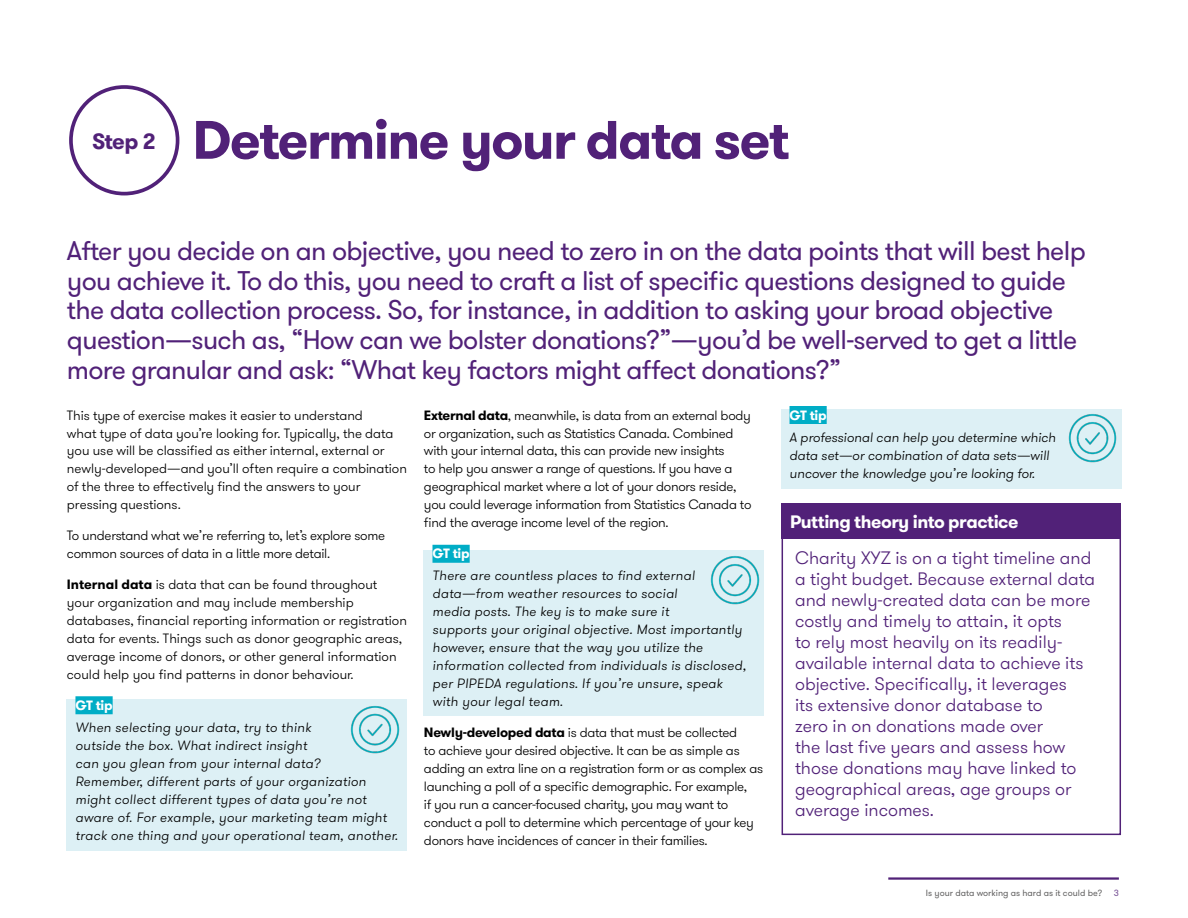
<style>
.page{position:relative;width:1188px;height:918px;background:#fff}
.page>*{position:absolute;margin:0;border:0;box-sizing:border-box;transform-origin:0 0}
.t1{font:700 54px "GT Walsheim Pro";letter-spacing:-.03em;color:#512178}
.t2{font:27px/30px "GT Walsheim Pro";letter-spacing:-.025em;color:#512178}
.t3{font:700 22.05px "GT Walsheim Pro";color:#512178}
.t4{font:300 18px/21px "GT Walsheim Pro";color:#512178}
.t5{font:700 18px "GT Walsheim Pro";letter-spacing:-.025em;color:#fff}
.t6{font:300 13.5px/18px "GT Walsheim Pro";letter-spacing:-.02em;color:#000}
.t7{font:italic 300 13.5px/18px "GT Walsheim Pro";letter-spacing:.02em;color:#000}
.t8{font:300 13.5px/18px "GT Walsheim Pro";color:#000}
.t9{font:italic 300 13.5px/18px "GT Walsheim Pro";color:#000}
.t10{font:700 13.5px "GT Walsheim Pro";letter-spacing:-.025em;color:#fff}
.t11{font:9px "GT Walsheim Pro";color:#646363}
.t12{font:9px "GT Walsheim Pro";color:#754e93}
.s1{font-weight:700}
</style>
<div class="page">
<div style="left:781px;top:409px;width:340px;height:79px;background:#ddf0f5"></div>
<div style="left:424px;top:550px;width:340px;height:166px;background:#ddf0f5"></div>
<img style="left:710px;top:556px;width:50px;height:49px">
<div style="left:67px;top:700px;width:340px;height:151px;background:#ddf0f5"></div>
<img style="left:350px;top:706px;width:50px;height:48px">
<div style="left:69px;top:85px;width:110px;height:110px;border:4px solid #512178;border-radius:50%"></div>
<div style="left:782px;top:519px;width:339px;height:316px;border:2px solid #512178"></div>
<div style="left:782px;top:504px;width:339px;height:35px;background:#512178"></div>
<div style="left:75px;top:696px;width:38px;height:18px;background:#00adc6"></div>
<div style="left:432px;top:545px;width:38px;height:18px;background:#00adc6"></div>
<div style="left:790px;top:406px;width:37px;height:18px;background:#00adc6"></div>
<img style="left:1068px;top:414px;width:49px;height:49px">
<hr style="left:888px;top:877px;width:231px;height:3px;background:#512178">
<h3 class="t3" style="left:92px;top:127px;width:65px">Step 2</h3>
<h1 class="t1" style="left:193px;top:105px;width:598px">Determine your data set</h1>
<p class="t2" style="left:67px;top:236px;width:1020px">After you decide on an objective, you need to zero in on the data points that will best help you achieve it. To do this, you need to craft a list of specific questions designed to guide the data collection process. So, for instance, in addition to asking your broad objective question—such as, “How can we bolster donations?”—you’d be well-served to get a little more granular and ask: “What key factors might affect donations?”</p>
<p class="t6" style="left:67px;top:406px;width:341px">This type of exercise makes it easier to understand<br>what type of data you’re looking for. Typically, the data you use will be classified as either internal, external or newly-developed—and you’ll often require a combination of the three to effectively find the answers to your pressing questions.</p>
<p class="t6" style="left:67px;top:527px;width:320px">To understand what we’re referring to, let’s explore some common sources of data in a little more detail.</p>
<p class="t8" style="left:67px;top:576px;width:341px"><span class="s1">Internal data</span> is data that can be found throughout your organization and may include membership databases, financial reporting information or registration data for events. Things such as donor geographic areas, average income of donors, or other general information could help you find patterns in donor behaviour.</p>
<p class="t10" style="left:75px;top:696px;width:39px">GT tip</p>
<p class="t7" style="left:75px;top:719px;width:324px">When selecting your data, try to think<br>outside the box. What indirect insight<br>can you glean from your internal data?<br>Remember, different parts of your organization might collect different types of data you’re not aware of. For example, your marketing team might track one thing and your operational team, another.</p>
<p class="t6" style="left:424px;top:406px;width:329px"><span class="s1">External data</span>, meanwhile, is data from an external body or organization, such as Statistics Canada. Combined with your internal data, this can provide new insights<br>to help you answer a range of questions. If you have a geographical market where a lot of your donors reside, you could leverage information from Statistics Canada to find the average income level of the region.</p>
<p class="t10" style="left:432px;top:545px;width:39px">GT tip</p>
<p class="t7" style="left:432px;top:567px;width:315px">There are countless places to find external data—from weather resources to social<br>media posts. The key is to make sure it<br>supports your original objective. Most importantly however, ensure that the way you utilize the information collected from individuals is disclosed, per PIPEDA regulations. If you’re unsure, speak with your legal team.</p>
<p class="t6" style="left:424px;top:724px;width:341px"><span class="s1">Newly-developed data</span> is data that must be collected<br>to achieve your desired objective. It can be as simple as adding an extra line on a registration form or as complex as launching a poll of a specific demographic. For example,<br>if you run a cancer-focused charity, you may want to conduct a poll to determine which percentage of your key donors have incidences of cancer in their families.</p>
<p class="t10" style="left:790px;top:406px;width:39px">GT tip</p>
<p class="t9" style="left:790px;top:428px;width:268px">A professional can help you determine which data set—or combination of data sets—will uncover the knowledge you’re looking for.</p>
<h3 class="t5" style="left:790px;top:510px;width:230px">Putting theory into practice</h3>
<p class="t4" style="left:795px;top:547px;width:302px">Charity XYZ is on a tight timeline and a tight budget. Because external data and newly-created data can be more costly and timely to attain, it opts<br>to rely most heavily on its readily&shy;available internal data to achieve its objective. Specifically, it leverages<br>its extensive donor database to<br>zero in on donations made over<br>the last five years and assess how those donations may have linked to geographical areas, age groups or average incomes.</p>
<p class="t11" style="left:926px;top:887px;width:178px">Is your data working as hard as it could be?</p>
<p class="t12" style="left:1114px;top:887px;width:7px">3</p>
</div>
